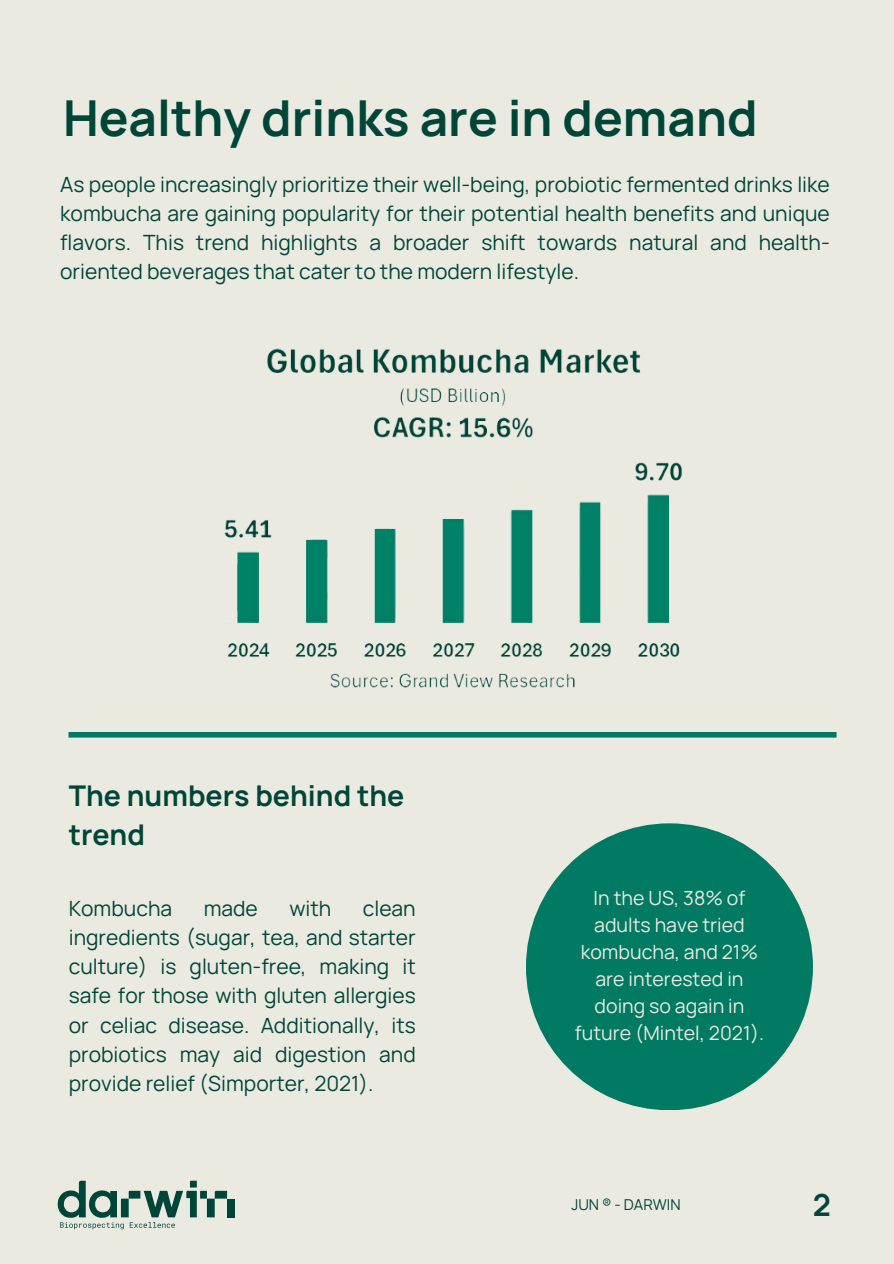
<style>
.page{position:relative;width:894px;height:1264px;background:#fff}
.page>*{position:absolute;margin:0;border:0;box-sizing:border-box;transform-origin:0 0}
.t1{font:700 49.5px "Manrope";color:#004638}
.t2{font:700 30.45px "Manrope";color:#004638}
.t3{font:700 28.5px/39.3px "Manrope";color:#004638}
.t4{font:21px/29.2px "Manrope";color:#004638;text-align:justify}
.t5{font:19.5px/27px "Manrope";color:#ebeae1;text-align:center}
.t6{font:15px "Manrope";color:#004638}
</style>
<div class="page">
<div style="left:0;top:0;width:893px;height:1263px;background:#ebeae1"></div>
<div style="left:68px;top:732px;width:768px;height:5px;background:#007a63"></div>
<div style="left:207px;top:1198px;width:8px;height:19px;background:#004638"></div>
<div style="left:227px;top:1198px;width:8px;height:19px;background:#004638"></div>
<svg style="left:215px;top:1190px;width:12px;height:8px"></svg>
<svg style="left:58px;top:1180px;width:149px;height:49px"></svg>
<div style="left:526px;top:823px;width:286px;height:287px;background:#007a63;border-radius:50%"></div>
<img style="left:224px;top:348px;width:459px;height:340px">
<h3 class="t1" style="left:63px;top:83px;width:695px">Healthy drinks are in demand</h3>
<p class="t4" style="left:60px;top:169px;width:771px">As people increasingly prioritize their well-being, probiotic fermented drinks like kombucha are gaining popularity for their potential health benefits and unique flavors. This trend highlights a broader shift towards natural and health&shy;oriented beverages that cater to the modern lifestyle.</p>
<p class="t3" style="left:69px;top:775px;width:337px">The numbers behind the trend</p>
<p class="t4" style="left:69px;top:892px;width:348px;text-indent:294px">clean ingredients (sugar, tea, and starter culture) is gluten-free, making it safe for those with gluten allergies or celiac disease. Additionally, its probiotics may aid digestion and provide relief (Simporter, 2021).</p>
<h3 class="t5" style="left:574px;top:883px;width:190px">In the US, 38% of adults have tried kombucha, and 21% are interested in doing so again in future (Mintel, 2021).</h3>
<p class="t4" style="left:69px;top:892px;width:105px">Kombucha</p>
<p class="t4" style="left:204px;top:892px;width:56px">made</p>
<p class="t4" style="left:289px;top:892px;width:43px">with</p>
<h2 class="t6" style="left:571px;top:1193px;width:111px">JUN ® - DARWIN</h2>
<h3 class="t2" style="left:812px;top:1182px;width:20px">2</h3>
</div>
